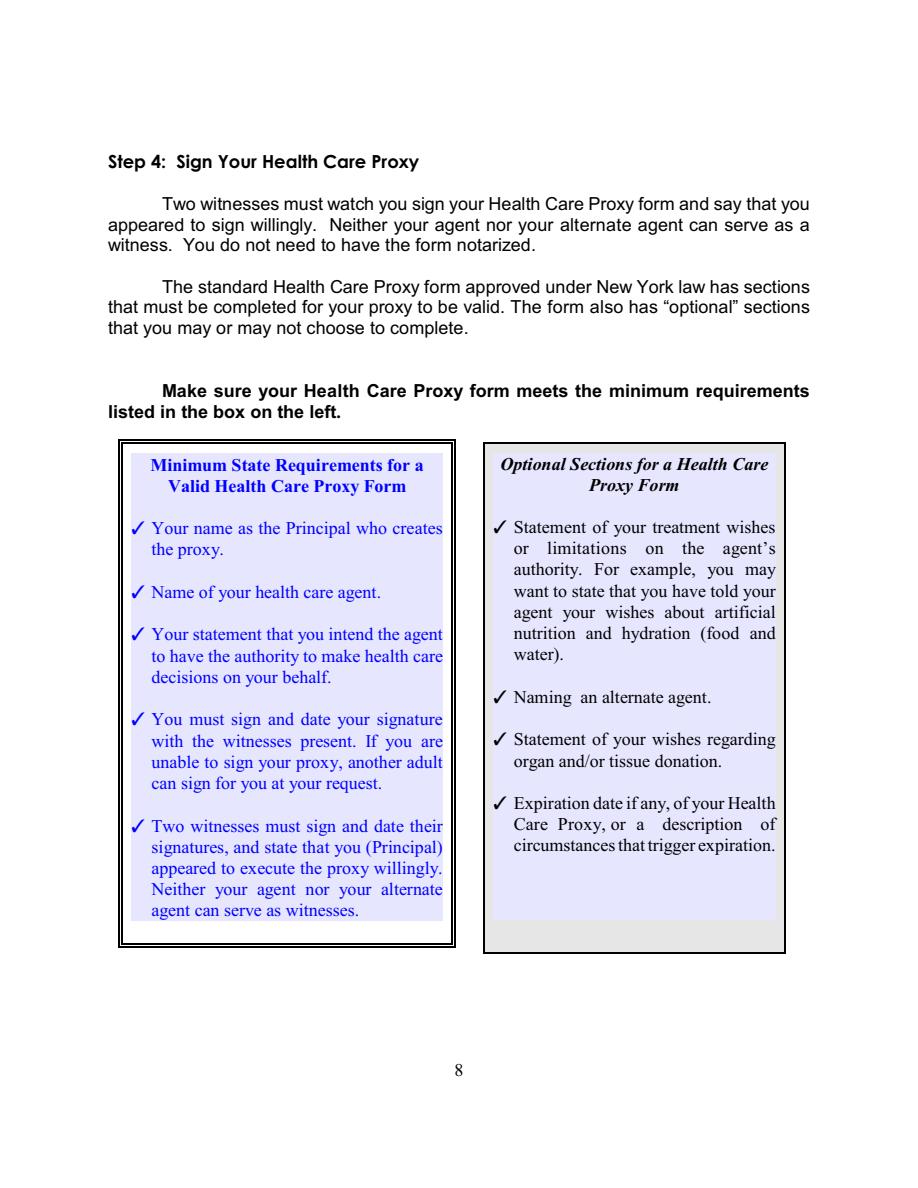
<style>
.page{position:relative;width:918px;height:1188px;background:#fff}
.page>*{position:absolute;margin:0;border:0;box-sizing:border-box;transform-origin:0 0}
.t1{font:18px/21.3px "Times New Roman";color:#00f;text-align:justify}
.t2{font:18px/21.1px "Times New Roman";color:#000;text-align:justify}
.t3{font:18px/20.7px "Arial";letter-spacing:.005em;color:#000;text-align:justify}
.t4{font:700 18px/21.3px "Arial";color:#000}
.t5{font:700 18px/21.3px "Times New Roman";color:#00f;text-align:center}
.t6{font:italic 700 18px/20.9px "Times New Roman";letter-spacing:.005em;color:#000;text-align:center}
.t7{font:700 18px "Century Gothic";color:#000}
.s1{font-family:"Times New Roman"}
</style>
<div class="page">
<div style="left:483px;top:442px;width:303px;height:511px;background:#e6e6e6"></div>
<div style="left:494px;top:453px;width:282px;height:42px;background:#e6e6ff"></div>
<div style="left:494px;top:495px;width:282px;height:21px;background:#e6e6ff"></div>
<div style="left:494px;top:516px;width:282px;height:148px;background:#e6e6ff"></div>
<div style="left:494px;top:665px;width:282px;height:21px;background:#e6e6ff"></div>
<div style="left:494px;top:686px;width:282px;height:21px;background:#e6e6ff"></div>
<div style="left:494px;top:707px;width:282px;height:21px;background:#e6e6ff"></div>
<div style="left:494px;top:728px;width:282px;height:43px;background:#e6e6ff"></div>
<div style="left:494px;top:771px;width:282px;height:21px;background:#e6e6ff"></div>
<div style="left:494px;top:792px;width:282px;height:64px;background:#e6e6ff"></div>
<div style="left:494px;top:856px;width:282px;height:21px;background:#e6e6ff"></div>
<div style="left:494px;top:877px;width:282px;height:21px;background:#e6e6ff"></div>
<div style="left:494px;top:898px;width:282px;height:21px;background:#e6e6ff"></div>
<hr style="left:483px;top:442px;width:1px;height:511px;background:#000">
<hr style="left:785px;top:442px;width:1px;height:511px;background:#000">
<hr style="left:483px;top:442px;width:303px;height:1px;background:#000">
<hr style="left:483px;top:952px;width:303px;height:1px;background:#000">
<div style="left:131px;top:453px;width:312px;height:43px;background:#e6e6ff"></div>
<div style="left:131px;top:496px;width:312px;height:21px;background:#e6e6ff"></div>
<div style="left:131px;top:517px;width:312px;height:43px;background:#e6e6ff"></div>
<div style="left:131px;top:560px;width:312px;height:21px;background:#e6e6ff"></div>
<div style="left:131px;top:581px;width:312px;height:21px;background:#e6e6ff"></div>
<div style="left:131px;top:602px;width:312px;height:21px;background:#e6e6ff"></div>
<div style="left:131px;top:623px;width:312px;height:64px;background:#e6e6ff"></div>
<div style="left:131px;top:687px;width:312px;height:21px;background:#e6e6ff"></div>
<div style="left:131px;top:708px;width:312px;height:85px;background:#e6e6ff"></div>
<div style="left:131px;top:793px;width:312px;height:21px;background:#e6e6ff"></div>
<div style="left:131px;top:815px;width:312px;height:106px;background:#e6e6ff"></div>
<hr style="left:121px;top:443px;width:1px;height:501px;background:#000">
<hr style="left:452px;top:443px;width:1px;height:501px;background:#000">
<hr style="left:121px;top:443px;width:332px;height:1px;background:#000">
<hr style="left:121px;top:943px;width:332px;height:2px;background:#000">
<hr style="left:118px;top:440px;width:1px;height:507px;background:#000">
<hr style="left:455px;top:440px;width:1px;height:507px;background:#000">
<hr style="left:118px;top:440px;width:338px;height:1px;background:#000">
<hr style="left:118px;top:946px;width:338px;height:1px;background:#000">
<p class="t7" style="left:108px;top:155px;width:313px">Step 4: Sign Your Health Care Proxy</p>
<p class="t3" style="left:108px;top:195px;width:703px;text-indent:54px">Two witnesses must watch you sign your Health Care Proxy form and say that you appeared to sign willingly. Neither your agent nor your alternate agent can serve as a witness. You do not need to have the form notarized.</p>
<p class="t3" style="left:108px;top:278px;width:704px;text-indent:54px">The standard Health Care Proxy form approved under New York law has sections that must be completed for your proxy to be valid. The form also has “optional” sections that you may or may not choose to complete.</p>
<p class="t4" style="left:108px;top:381px;width:703px;text-indent:54px">Make sure your Health Care Proxy form meets the minimum requirements listed in the box on the left<span class="s1">.</span></p>
<p class="t5" style="left:150px;top:456px;width:275px">Minimum State Requirements for a<br>Valid Health Care Proxy Form</p>
<p class="t1" style="left:152px;top:519px;width:293px">Your name as the Principal who creates the proxy.</p>
<p class="t1" style="left:152px;top:583px;width:231px">Name of your health care agent.</p>
<p class="t1" style="left:152px;top:625px;width:293px">Your statement that you intend the agent to have the authority to make health care decisions on your behalf.</p>
<p class="t1" style="left:152px;top:710px;width:293px">You must sign and date your signature with the witnesses present. If you are unable to sign your proxy, another adult can sign for you at your request.</p>
<p class="t1" style="left:152px;top:817px;width:293px">Two witnesses must sign and date their signatures, and state that you (Principal) appeared to execute the proxy willingly.<br>Neither your agent nor your alternate agent can serve as witnesses.</p>
<p class="t6" style="left:501px;top:455px;width:269px">Optional Sections for a Health Care<br>Proxy Form</p>
<p class="t2" style="left:514px;top:518px;width:264px">Statement of your treatment wishes or limitations on the agent’s authority. For example, you may want to state that you have told your agent your wishes about artificial nutrition and hydration (food and water).</p>
<p class="t2" style="left:514px;top:688px;width:199px">Naming an alternate agent.</p>
<p class="t2" style="left:514px;top:730px;width:264px">Statement of your wishes regarding organ and/or tissue donation.</p>
<p class="t2" style="left:514px;top:794px;width:264px">Expiration date if any, of your Health Care Proxy, o r a description of circumstances that trigger expiration.</p>
<p class="t2" style="left:454px;top:1061px;width:10px">8</p>
</div>
